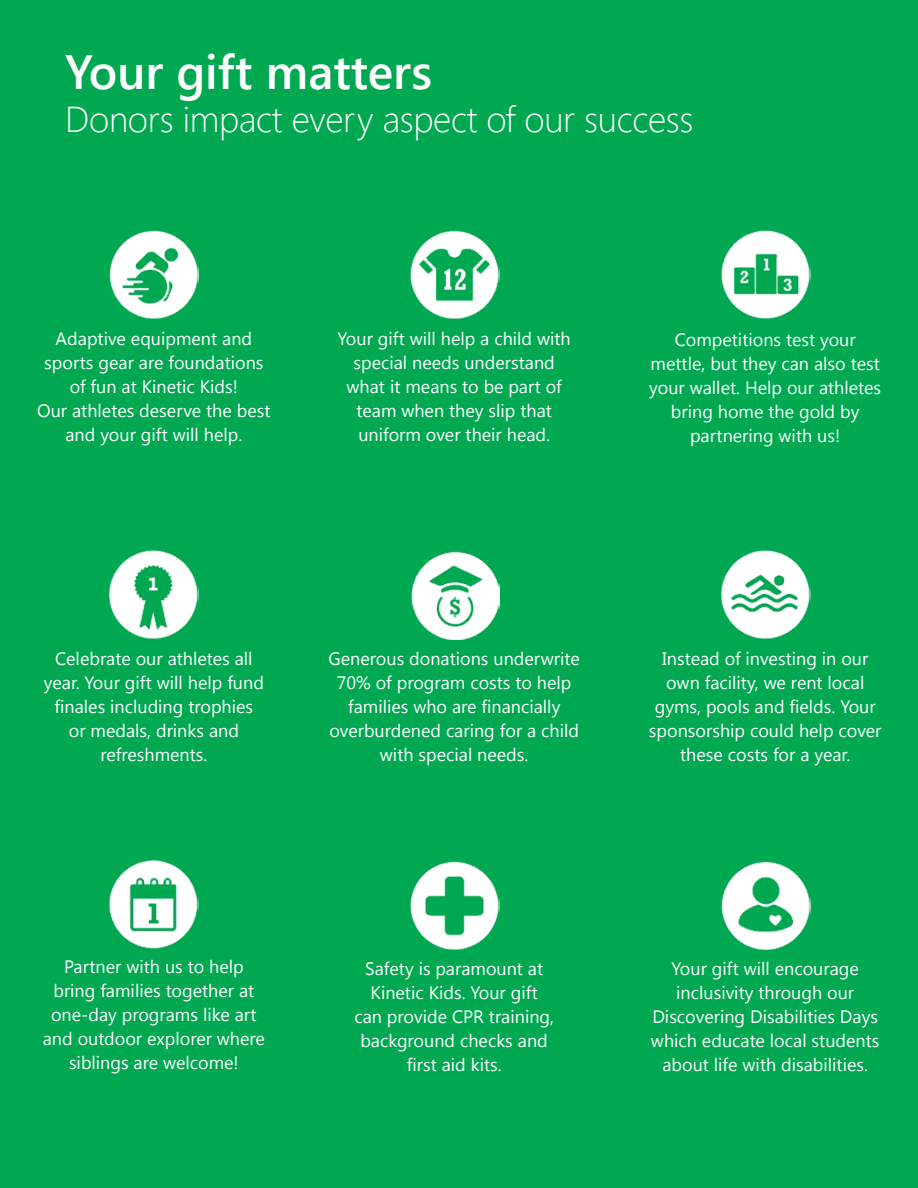
<style>
.page{position:relative;width:918px;height:1188px;background:#00a851}
.page>*{position:absolute;margin:0;border:0;box-sizing:border-box;transform-origin:0 0}
.t1{font:600 48px "Segoe UI";color:#fff}
.t2{font:300 36px "Segoe UI";letter-spacing:-.01em;color:#fff}
.t3{font:18px/24px "Segoe UI";color:#fff;text-align:center}
</style>
<div class="page">
<img style="left:109px;top:550px;width:90px;height:89px">
<img style="left:410px;top:861px;width:89px;height:89px">
<img style="left:721px;top:230px;width:89px;height:89px">
<img style="left:411px;top:551px;width:88px;height:89px">
<img style="left:721px;top:550px;width:89px;height:89px">
<img style="left:721px;top:861px;width:89px;height:89px">
<img style="left:410px;top:230px;width:89px;height:89px">
<img style="left:109px;top:230px;width:90px;height:89px">
<img style="left:109px;top:860px;width:90px;height:89px">
<h1 class="t1" style="left:65px;top:33px;width:368px">Your gift matters</h1>
<h2 class="t2" style="left:65px;top:90px;width:630px">Donors impact every aspect of our success</h2>
<p class="t3" style="left:37px;top:325px;width:235px">Adaptive equipment and sports gear are foundations of fun at Kinetic Kids!<br>Our athletes deserve the best and your gift will help.</p>
<p class="t3" style="left:338px;top:325px;width:235px">Your gift will help a child with special needs understand what it means to be part of team when they slip that uniform over their head.</p>
<p class="t3" style="left:649px;top:327px;width:233px">Competitions test your mettle, but they can also test your wallet. Help our athletes bring home the gold by partnering with us!</p>
<p class="t3" style="left:44px;top:645px;width:222px">Celebrate our athletes all year. Your gift will help fund finales including trophies<br>or medals, drinks and refreshments.</p>
<p class="t3" style="left:329px;top:645px;width:253px">Generous donations underwrite<br>70% of program costs to help families who are financially overburdened caring for a child with special needs.</p>
<p class="t3" style="left:649px;top:645px;width:234px">Instead of investing in our own facility, we rent local gyms, pools and fields. Your sponsorship could help cover these costs for a year.</p>
<p class="t3" style="left:43px;top:954px;width:224px">Partner with us to help bring families together at one-day programs like art and outdoor explorer where siblings are welcome!</p>
<p class="t3" style="left:354px;top:956px;width:201px">Safety is paramount at<br>Kinetic Kids. Your gift<br>can provide CPR training, background checks and first aid kits.</p>
<p class="t3" style="left:651px;top:955px;width:230px">Your gift will encourage inclusivity through our<br>Discovering Disabilities Days which educate local students about life with disabilities.</p>
</div>
